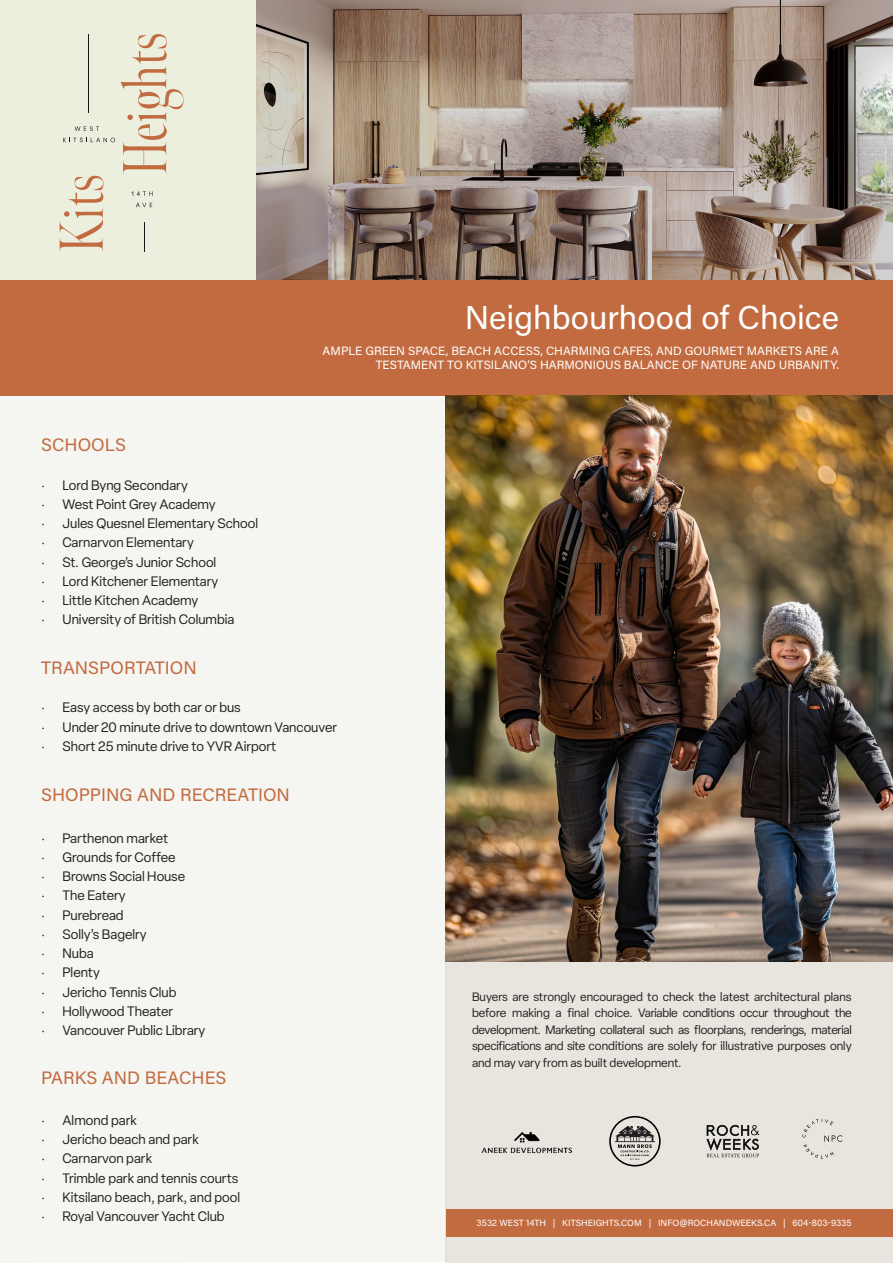
<style>
.page{position:relative;width:893px;height:1263px;background:#fff}
.page>*{position:absolute;margin:0;border:0;box-sizing:border-box;transform-origin:0 0}
.t1{font:33px "Acumin Pro";color:#fff}
.t2{font:18px "Acumin Pro";color:#c26b40}
.t3{font:13.5px "Elza";color:#231f20}
.t4{font:12px/16.5px "Elza";color:#231f20;text-align:justify}
.t5{font:12px/14.4px "Acumin Pro";color:#fff;text-align:right}
.t6{font:9px "Acumin Pro";color:#fff}
</style>
<div class="page">
<div style="left:446px;top:850px;width:447px;height:413px;background:#e8e5de"></div>
<div style="left:0;top:396px;width:446px;height:867px;background:#f5f5f2"></div>
<div style="left:0;top:0;width:257px;height:280px;background:#eceede"></div>
<div style="left:0;top:280px;width:893px;height:115px;background:#c26b40"></div>
<svg style="left:131px;top:191px;width:22px;height:5px"></svg>
<svg style="left:136px;top:203px;width:16px;height:4px"></svg>
<svg style="left:75px;top:126px;width:24px;height:5px"></svg>
<svg style="left:63px;top:138px;width:52px;height:4px"></svg>
<svg style="left:60px;top:176px;width:43px;height:75px"></svg>
<svg style="left:121px;top:34px;width:63px;height:140px"></svg>
<hr style="left:89px;top:34px;width:1px;height:78px;background:#171717">
<svg style="left:144px;top:222px;width:1px;height:29px"></svg>
<img style="left:257px;top:0;width:636px;height:280px">
<svg style="left:802px;top:1119px;width:40px;height:39px"></svg>
<svg style="left:609px;top:1116px;width:52px;height:50px"></svg>
<img style="left:481px;top:1131px;width:91px;height:23px">
<div style="left:446px;top:1209px;width:447px;height:27px;background:#c26b40"></div>
<img style="left:446px;top:395px;width:447px;height:566px">
<svg style="left:706px;top:1125px;width:53px;height:32px"></svg>
<p class="t2" style="left:41px;top:432px;width:86px">SCHOOLS</p>
<p class="t3" style="left:41px;top:476px;width:148px">· Lord Byng Secondary</p>
<p class="t3" style="left:41px;top:495px;width:176px">· West Point Grey Academy</p>
<p class="t3" style="left:41px;top:514px;width:218px">· Jules Quesnel Elementary School</p>
<p class="t3" style="left:41px;top:534px;width:154px">· Carnarvon Elementary</p>
<p class="t3" style="left:41px;top:553px;width:177px">· St. George’s Junior School</p>
<p class="t3" style="left:41px;top:572px;width:179px">· Lord Kitchener Elementary</p>
<p class="t3" style="left:41px;top:591px;width:158px">· Little Kitchen Academy</p>
<p class="t3" style="left:41px;top:611px;width:195px">· University of British Columbia</p>
<p class="t2" style="left:41px;top:655px;width:157px">TRANSPORTATION</p>
<p class="t1" style="left:465px;top:294px;width:376px">Neighbourhood of Choice</p>
<p class="t5" style="left:323px;top:343px;width:518px">AMPLE GREEN SPACE, BEACH ACCESS, CHARMING CAFES, AND GOURMET MARKETS ARE A<br>TESTAMENT TO KITSILANO’S HARMONIOUS BALANCE OF NATURE AND URBANITY.</p>
<p class="t3" style="left:41px;top:699px;width:201px">· Easy access by both car or bus</p>
<p class="t3" style="left:41px;top:718px;width:297px">· Under 20 minute drive to downtown Vancouver</p>
<p class="t3" style="left:41px;top:737px;width:237px">· Short 25 minute drive to YVR Airport</p>
<p class="t2" style="left:41px;top:782px;width:250px">SHOPPING AND RECREATION</p>
<p class="t3" style="left:41px;top:829px;width:128px">· Parthenon market</p>
<p class="t3" style="left:41px;top:848px;width:136px">· Grounds for Coffee</p>
<p class="t3" style="left:41px;top:868px;width:145px">· Browns Social House</p>
<p class="t3" style="left:41px;top:887px;width:86px">· The Eatery</p>
<p class="t3" style="left:41px;top:906px;width:84px">· Purebread</p>
<p class="t3" style="left:41px;top:925px;width:107px">· Solly’s Bagelry</p>
<p class="t3" style="left:41px;top:945px;width:54px">· Nuba</p>
<p class="t3" style="left:41px;top:964px;width:60px">· Plenty</p>
<p class="t3" style="left:41px;top:983px;width:137px">· Jericho Tennis Club</p>
<p class="t3" style="left:41px;top:1002px;width:133px">· Hollywood Theater</p>
<p class="t3" style="left:41px;top:1022px;width:166px">· Vancouver Public Library</p>
<p class="t2" style="left:41px;top:1065px;width:187px">PARKS AND BEACHES</p>
<p class="t3" style="left:41px;top:1111px;width:97px">· Almond park</p>
<p class="t3" style="left:41px;top:1130px;width:159px">· Jericho beach and park</p>
<p class="t3" style="left:41px;top:1150px;width:112px">· Carnarvon park</p>
<p class="t3" style="left:41px;top:1169px;width:199px">· Trimble park and tennis courts</p>
<p class="t3" style="left:41px;top:1188px;width:200px">· Kitsilano beach, park, and pool</p>
<p class="t3" style="left:41px;top:1207px;width:185px">· Royal Vancouver Yacht Club</p>
<p class="t4" style="left:472px;top:988px;width:381px">Buyers are strongly encouraged to check the latest architectural plans before making a final choice. Variable conditions occur throughout the development. Marketing collateral such as floorplans, renderings, material specifications and site conditions are solely for illustrative purposes only and may vary from as built development.</p>
<p class="t6" style="left:477px;top:1216px;width:377px">3532 WEST 14TH | KITSHEIGHTS.COM | INFO@ROCHANDWEEKS.CA | 604-803-9335</p>
</div>
